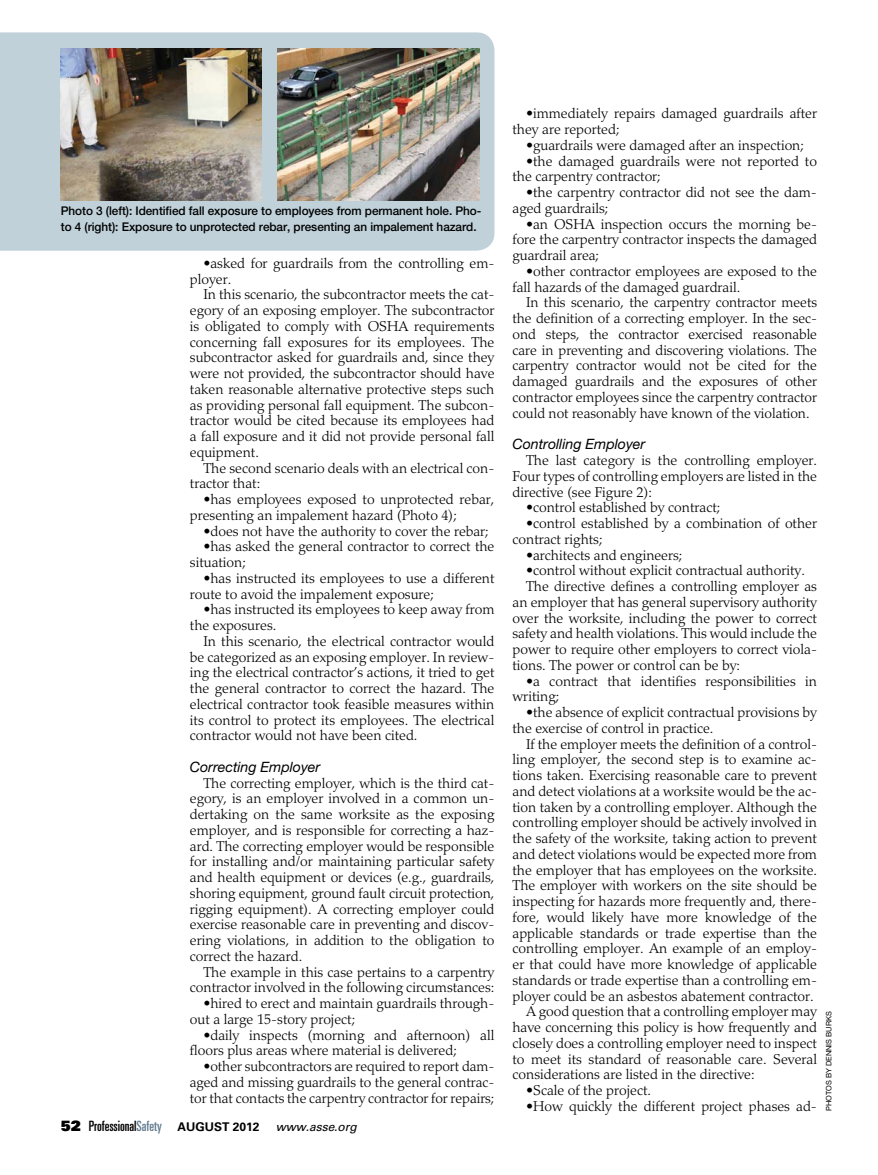
<style>
.page{position:relative;width:878px;height:1175px;background:#fff}
.page>*{position:absolute;margin:0;border:0;box-sizing:border-box;transform-origin:0 0}
.t1{font:300 14.25px/15.8px "Palatino LT Std";color:#000}
.t2{font:ultra-condensed 14.25px "Univers";color:#000}
.t3{font:italic 14.25px "Helvetica Neue LT Std";color:#000}
.t4{font:500 12px/15.8px "Helvetica Neue LT Std";letter-spacing:-.005em;color:#000}
.t5{font:7.5px "Helvetica Neue LT Std";color:#000}
.s1{font-weight:900;font-stretch:normal}
.s2{color:#657c91}
.s3{font-weight:700;font-stretch:normal;font-size:12px}
.s4{font-style:italic;font-stretch:normal;font-size:12px}
</style>
<div class="page">
<div style="left:0;top:32px;width:494px;height:219px;background:#c0d1d9"></div>
<img style="left:61px;top:49px;width:201px;height:151px">
<img style="left:277px;top:49px;width:202px;height:151px">
<p class="t4" style="left:61px;top:203px;width:422px">Photo 3 (left): Identified fall exposure to employees from permanent hole. Pho&shy;to 4 (right): Exposure to unprotected rebar, presenting an impalement hazard.</p>
<p class="t1" style="left:190px;top:255px;width:306px;text-indent:13px">•asked for guardrails from the controlling em&shy;ployer.</p>
<p class="t1" style="left:190px;top:287px;width:306px;text-align:justify;text-indent:13px">In this scenario, the subcontractor meets the cat&shy;egory of an exposing employer. The subcontractor is obligated to comply with OSHA requirements concerning fall exposures for its employees. The subcontractor asked for guardrails and, since they were not provided, the subcontractor should have taken reasonable alternative protective steps such as providing personal fall equipment. The subcon&shy;tractor would be cited because its employees had a fall exposure and it did not provide personal fall equipment.</p>
<p class="t1" style="left:190px;top:460px;width:306px;text-indent:13px">The second scenario deals with an electrical con&shy;tractor that:</p>
<p class="t1" style="left:190px;top:491px;width:306px;text-indent:13px">•has employees exposed to unprotected rebar, presenting an impalement hazard (Photo 4);</p>
<p class="t1" style="left:203px;top:523px;width:287px">•does not have the authority to cover the rebar;</p>
<p class="t1" style="left:190px;top:539px;width:306px;text-indent:13px">•has asked the general contractor to correct the situation;</p>
<p class="t1" style="left:190px;top:570px;width:306px;text-indent:13px">•has instructed its employees to use a different route to avoid the impalement exposure;</p>
<p class="t1" style="left:190px;top:602px;width:306px;text-indent:13px">•has instructed its employees to keep away from the exposures.</p>
<p class="t1" style="left:190px;top:633px;width:306px;text-align:justify;text-indent:13px">In this scenario, the electrical contractor would be categorized as an exposing employer. In review&shy;ing the electrical contractor’s actions, it tried to get the general contractor to correct the hazard. The electrical contractor took feasible measures within its control to protect its employees. The electrical contractor would not have been cited.</p>
<p class="t3" style="left:190px;top:758px;width:132px">Correcting Employer</p>
<p class="t1" style="left:190px;top:775px;width:306px;text-align:justify;text-indent:13px">The correcting employer, which is the third cat&shy;egory, is an employer involved in a common un&shy;dertaking on the same worksite as the exposing employer, and is responsible for correcting a haz&shy;ard. The correcting employer would be responsible for installing and/or maintaining particular safety and health equipment or devices (e.g., guardrails, shoring equipment, ground fault circuit protection, rigging equipment). A correcting employer could exercise reasonable care in preventing and discov&shy;ering violations, in addition to the obligation to correct the hazard.</p>
<p class="t1" style="left:190px;top:964px;width:306px;text-align:right">The example in this case pertains to a carpentry contractor involved in the following circumstances:</p>
<p class="t1" style="left:190px;top:995px;width:306px;text-indent:13px">•hired to erect and maintain guardrails through&shy;out a large 15-story project;</p>
<p class="t1" style="left:190px;top:1027px;width:306px;text-indent:13px">•daily inspects (morning and afternoon) all floors plus areas where material is delivered;</p>
<p class="t1" style="left:190px;top:1058px;width:306px;text-align:justify;text-indent:14px">•other subcontractors are required to report dam&shy;aged and missing guardrails to the general contrac&shy;tor that contacts the carpentry contractor for repairs;</p>
<p class="t2" style="left:61px;top:1117px;width:297px"><span class="s1">52</span> Professional<span class="s2">Safety</span> <span class="s3">AUGUST 2012</span> <span class="s4">www.asse.org</span></p>
<p class="t1" style="left:512px;top:106px;width:306px;text-indent:13px">•immediately repairs damaged guardrails after they are reported;</p>
<p class="t1" style="left:526px;top:137px;width:279px">•guardrails were damaged after an inspection;</p>
<p class="t1" style="left:512px;top:153px;width:306px;text-indent:13px">•the damaged guardrails were not reported to the carpentry contractor;</p>
<p class="t1" style="left:512px;top:185px;width:306px;text-indent:13px">•the carpentry contractor did not see the dam&shy;aged guardrails;</p>
<p class="t1" style="left:512px;top:216px;width:306px;text-align:justify;text-indent:13px">•an OSHA inspection occurs the morning be&shy;fore the carpentry contractor inspects the damaged guardrail area;</p>
<p class="t1" style="left:512px;top:263px;width:306px;text-indent:13px">•other contractor employees are exposed to the fall hazards of the damaged guardrail.</p>
<p class="t1" style="left:512px;top:295px;width:306px;text-align:justify;text-indent:14px">In this scenario, the carpentry contractor meets the definition of a correcting employer. In the sec&shy;ond steps, the contractor exercised reasonable care in preventing and discovering violations. The carpentry contractor would not be cited for the damaged guardrails and the exposures of other contractor employees since the carpentry contractor could not reasonably have known of the violation.</p>
<p class="t3" style="left:512px;top:435px;width:134px">Controlling Employer</p>
<p class="t1" style="left:512px;top:452px;width:306px;text-align:justify;text-indent:13px">The last category is the controlling employer.<br>Four types of controlling employers are listed in the directive (see Figure 2):</p>
<p class="t1" style="left:526px;top:500px;width:196px">•control established by contract;</p>
<p class="t1" style="left:512px;top:515px;width:306px;text-indent:13px">•control established by a combination of other contract rights;</p>
<p class="t1" style="left:526px;top:547px;width:158px">•architects and engineers;</p>
<p class="t1" style="left:526px;top:563px;width:280px">•control without explicit contractual authority.</p>
<p class="t1" style="left:526px;top:578px;width:292px">The directive defines a controlling employer as</p>
<p class="t1" style="left:512px;top:594px;width:306px">an employer that has general supervisory authority</p>
<p class="t1" style="left:512px;top:610px;width:306px">over the worksite, including the power to correct</p>
<p class="t1" style="left:512px;top:626px;width:306px">safety and health violations. This would include the</p>
<p class="t1" style="left:512px;top:641px;width:306px">power to require other employers to correct viola-</p>
<p class="t1" style="left:512px;top:657px;width:229px">tions. The power or control can be by:</p>
<p class="t1" style="left:512px;top:673px;width:306px;text-indent:13px">•a contract that identifies responsibilities in writing;</p>
<p class="t1" style="left:512px;top:704px;width:306px;text-indent:13px">•the absence of explicit contractual provisions by the exercise of control in practice.</p>
<p class="t1" style="left:526px;top:736px;width:292px">If the employer meets the definition of a control-</p>
<p class="t1" style="left:512px;top:752px;width:306px">ling employer, the second step is to examine ac-</p>
<p class="t1" style="left:512px;top:767px;width:306px">tions taken. Exercising reasonable care to prevent</p>
<p class="t1" style="left:512px;top:783px;width:306px">and detect violations at a worksite would be the ac-</p>
<p class="t1" style="left:512px;top:799px;width:306px">tion taken by a controlling employer. Although the</p>
<p class="t1" style="left:512px;top:815px;width:306px">controlling employer should be actively involved in</p>
<p class="t1" style="left:512px;top:830px;width:306px">the safety of the worksite, taking action to prevent</p>
<p class="t1" style="left:512px;top:846px;width:306px">and detect violations would be expected more from</p>
<p class="t1" style="left:512px;top:862px;width:306px">the employer that has employees on the worksite.</p>
<p class="t1" style="left:512px;top:878px;width:306px">The employer with workers on the site should be</p>
<p class="t1" style="left:512px;top:893px;width:306px">inspecting for hazards more frequently and, there-</p>
<p class="t1" style="left:512px;top:909px;width:306px">fore, would likely have more knowledge of the</p>
<p class="t1" style="left:512px;top:925px;width:306px">applicable standards or trade expertise than the</p>
<p class="t1" style="left:512px;top:941px;width:306px">controlling employer. An example of an employ-</p>
<p class="t1" style="left:512px;top:956px;width:306px">er that could have more knowledge of applicable</p>
<p class="t1" style="left:512px;top:972px;width:306px">standards or trade expertise than a controlling em-</p>
<p class="t1" style="left:512px;top:988px;width:303px">ployer could be an asbestos abatement contractor.</p>
<p class="t1" style="left:526px;top:1003px;width:292px">A good question that a controlling employer may</p>
<p class="t1" style="left:512px;top:1019px;width:306px">have concerning this policy is how frequently and</p>
<p class="t1" style="left:512px;top:1035px;width:306px">closely does a controlling employer need to inspect</p>
<p class="t1" style="left:512px;top:1051px;width:306px">to meet its standard of reasonable care. Several</p>
<p class="t1" style="left:512px;top:1066px;width:244px">considerations are listed in the directive:</p>
<p class="t1" style="left:526px;top:1082px;width:127px">•Scale of the project.</p>
<p class="t1" style="left:526px;top:1098px;width:292px">•How quickly the different project phases ad-</p>
<p class="t5" style="left:824px;top:1111px;width:101px;rotate:-90deg">photos by Dennis Burks</p>
</div>
